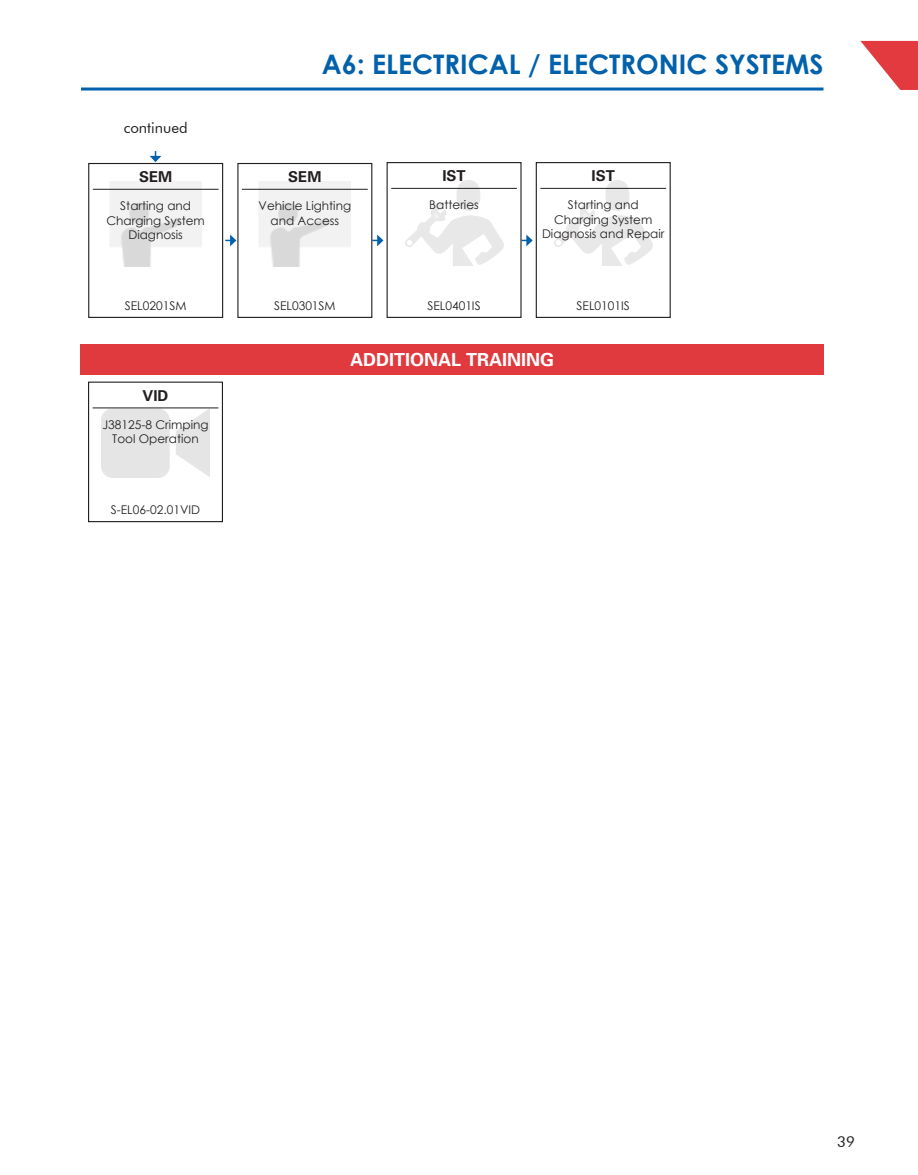
<style>
.page{position:relative;width:918px;height:1175px;background:#fff}
.page>*{position:absolute;margin:0;border:0;box-sizing:border-box;transform-origin:0 0}
.t1{font:700 27px "Century Gothic";color:#0161ab}
.Header_02_White{font:700 18px "Univers";color:#fff}
.t2{font:700 15px "Univers";color:#231f20}
.Body_text{font:15px "Futura BT";color:#231f20}
.t3{font:12px/14.4px "Century Gothic";color:#231f20;text-align:center}
</style>
<div class="page">
<hr style="left:81px;top:87px;width:743px;height:3px;background:#0161ab">
<svg style="left:860px;top:41px;width:58px;height:49px"></svg>
<div style="left:81px;top:344px;width:743px;height:30px;background:#e13a3e"></div>
<hr style="left:93px;top:407px;width:125px;height:1px;background:#231f20">
<div style="left:88px;top:381px;width:135px;height:141px;border:1px solid #231f20"></div>
<svg style="left:225px;top:234px;width:11px;height:12px"></svg>
<svg style="left:372px;top:234px;width:11px;height:12px"></svg>
<svg style="left:522px;top:234px;width:11px;height:12px"></svg>
<img style="left:251px;top:181px;width:107px;height:86px">
<hr style="left:242px;top:189px;width:126px;height:1px;background:#231f20">
<div style="left:237px;top:163px;width:135px;height:155px;border:1px solid #231f20"></div>
<img style="left:101px;top:181px;width:108px;height:86px">
<hr style="left:93px;top:189px;width:126px;height:1px;background:#231f20">
<div style="left:88px;top:163px;width:135px;height:155px;border:1px solid #231f20"></div>
<img style="left:554px;top:181px;width:98px;height:85px">
<hr style="left:540px;top:188px;width:126px;height:1px;background:#231f20">
<div style="left:536px;top:162px;width:135px;height:156px;border:1px solid #231f20"></div>
<img style="left:405px;top:181px;width:98px;height:85px">
<hr style="left:391px;top:188px;width:126px;height:1px;background:#231f20">
<div style="left:387px;top:162px;width:135px;height:156px;border:1px solid #231f20"></div>
<svg style="left:150px;top:151px;width:11px;height:11px"></svg>
<p class="Body_text" style="left:124px;top:118px;width:65px">continued</p>
<p class="t2" style="left:139px;top:168px;width:35px">SEM</p>
<p class="t3" style="left:107px;top:198px;width:100px">Starting and<br>Charging System<br>Diagnosis</p>
<p class="t3" style="left:125px;top:298px;width:63px">SEL0201SM</p>
<p class="t2" style="left:143px;top:386px;width:27px">VID</p>
<p class="t3" style="left:103px;top:417px;width:107px">J38125-8 Crimping<br>Tool Operation</p>
<p class="t3" style="left:111px;top:502px;width:91px">S-EL06-02.01VID</p>
<h1 class="t1" style="left:322px;top:44px;width:503px">A6: ELECTRICAL / ELECTRONIC SYSTEMS</h1>
<p class="t2" style="left:288px;top:168px;width:35px">SEM</p>
<p class="t3" style="left:259px;top:198px;width:94px">Vehicle Lighting and Access</p>
<p class="t3" style="left:274px;top:298px;width:63px">SEL0301SM</p>
<p class="t2" style="left:442px;top:167px;width:25px">IST</p>
<p class="t3" style="left:429px;top:197px;width:51px">Batteries</p>
<p class="t3" style="left:427px;top:298px;width:55px">SEL0401IS</p>
<p class="t2" style="left:592px;top:167px;width:25px">IST</p>
<p class="t3" style="left:542px;top:197px;width:124px">Starting and<br>Charging System<br>Diagnosis and Repair</p>
<p class="t3" style="left:577px;top:298px;width:55px">SEL0101IS</p>
<p class="Header_02_White" style="left:350px;top:348px;width:206px">ADDITIONAL TRAINING</p>
<p class="Body_text" style="left:837px;top:1132px;width:19px">39</p>
</div>
